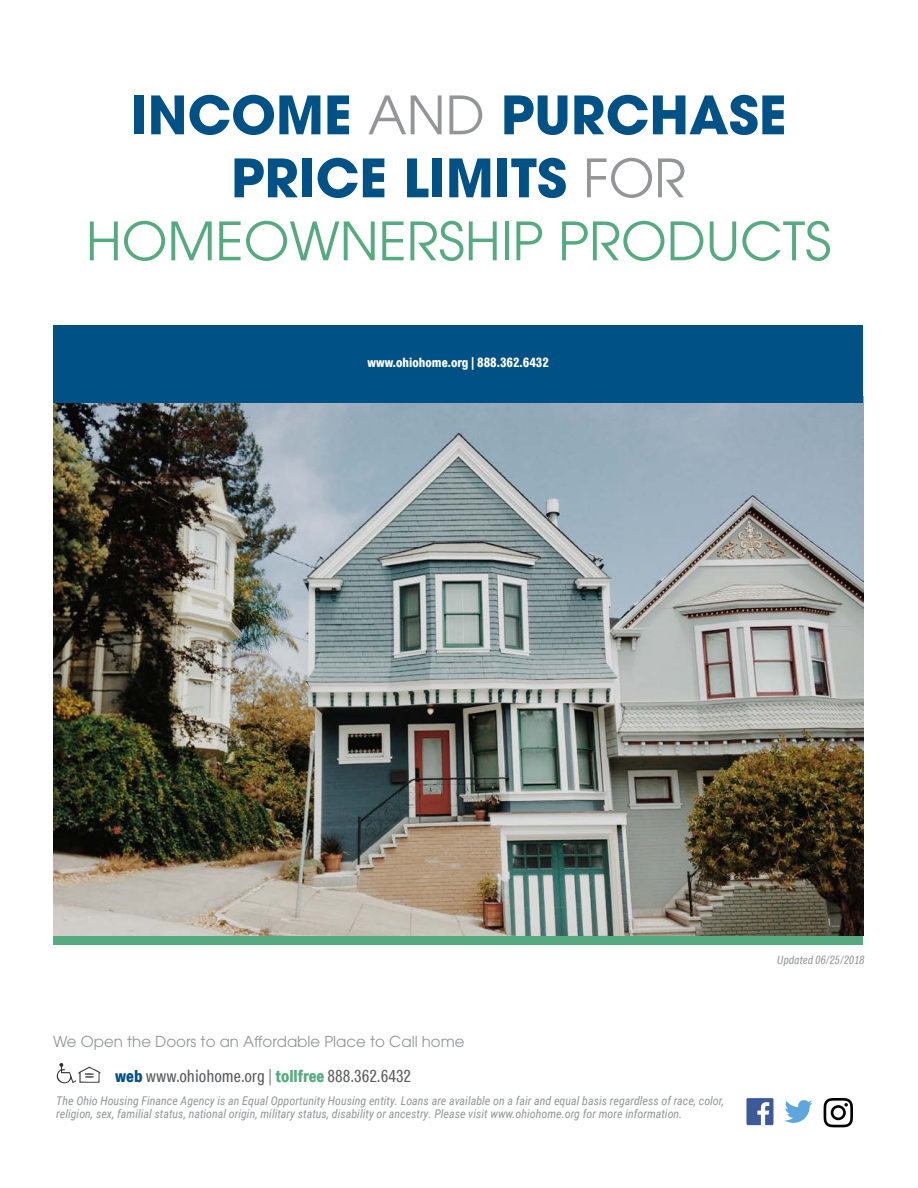
<style>
.page{position:relative;width:918px;height:1188px;background:#fff}
.page>*{position:absolute;margin:0;border:0;box-sizing:border-box;transform-origin:0 0}
.t1{font:700 52.5px/63px "ITC Avant Garde Std";color:#005186;text-align:center}
.t2{font:condensed 17.4px "Classic Grotesque Pro";color:#58595b}
.t3{font:15px "ITC Avant Garde Std";color:#939598}
.t4{font:700 condensed 13.5px "Classic Grotesque Pro";color:#fff}
.t5{font:italic 12px/13.5px "Roboto Condensed";color:#939598}
.t6{font:italic condensed 12px "Classic Grotesque Pro";color:#939598}
.s1{font-weight:400;color:#939598}
.s2{font-weight:400;color:#56aa80}
.s3{font-weight:700;color:#005186}
.s4{color:#808285}
.s5{font-weight:700;color:#56aa80}
</style>
<div class="page">
<svg style="left:56px;top:1063px;width:44px;height:21px"></svg>
<div style="left:746px;top:1098px;width:27px;height:27px;background:#3c5a99"></div>
<svg style="left:757px;top:1102px;width:12px;height:23px"></svg>
<svg style="left:784px;top:1100px;width:29px;height:23px"></svg>
<svg style="left:824px;top:1098px;width:29px;height:29px"></svg>
<img style="left:53px;top:403px;width:810px;height:533px">
<div style="left:53px;top:325px;width:810px;height:78px;background:#005186"></div>
<div style="left:53px;top:936px;width:810px;height:9px;background:#56aa80"></div>
<h1 class="t1" style="left:86px;top:83px;width:747px">INCOME <span class="s1">AND</span> PURCHASE<br>PRICE LIMITS <span class="s1">FOR<br></span><span class="s2">HOMEOWNERSHIP PRODUCTS</span></h1>
<p class="t4" style="left:368px;top:354px;width:183px">www.ohiohome.org | 888.362.6432</p>
<p class="t3" style="left:53px;top:1032px;width:413px">We Open the Doors to an Affordable Place to Call home</p>
<h2 class="t2" style="left:115px;top:1065px;width:298px"><span class="s3">web</span> www.ohiohome.org <span class="s4">|</span> <span class="s5">tollfree</span> 888.362.6432</h2>
<p class="t5" style="left:56px;top:1093px;width:669px">The Ohio Housing Finance Agency is an Equal Opportunity Housing entity. Loans are available on a fair and equal basis regardless of race, color, religion, sex, familial status, national origin, military status, disability or ancestry. Please visit www.ohiohome.org for more information.</p>
<p class="t6" style="left:777px;top:952px;width:89px">Updated 06/25/2018</p>
</div>
